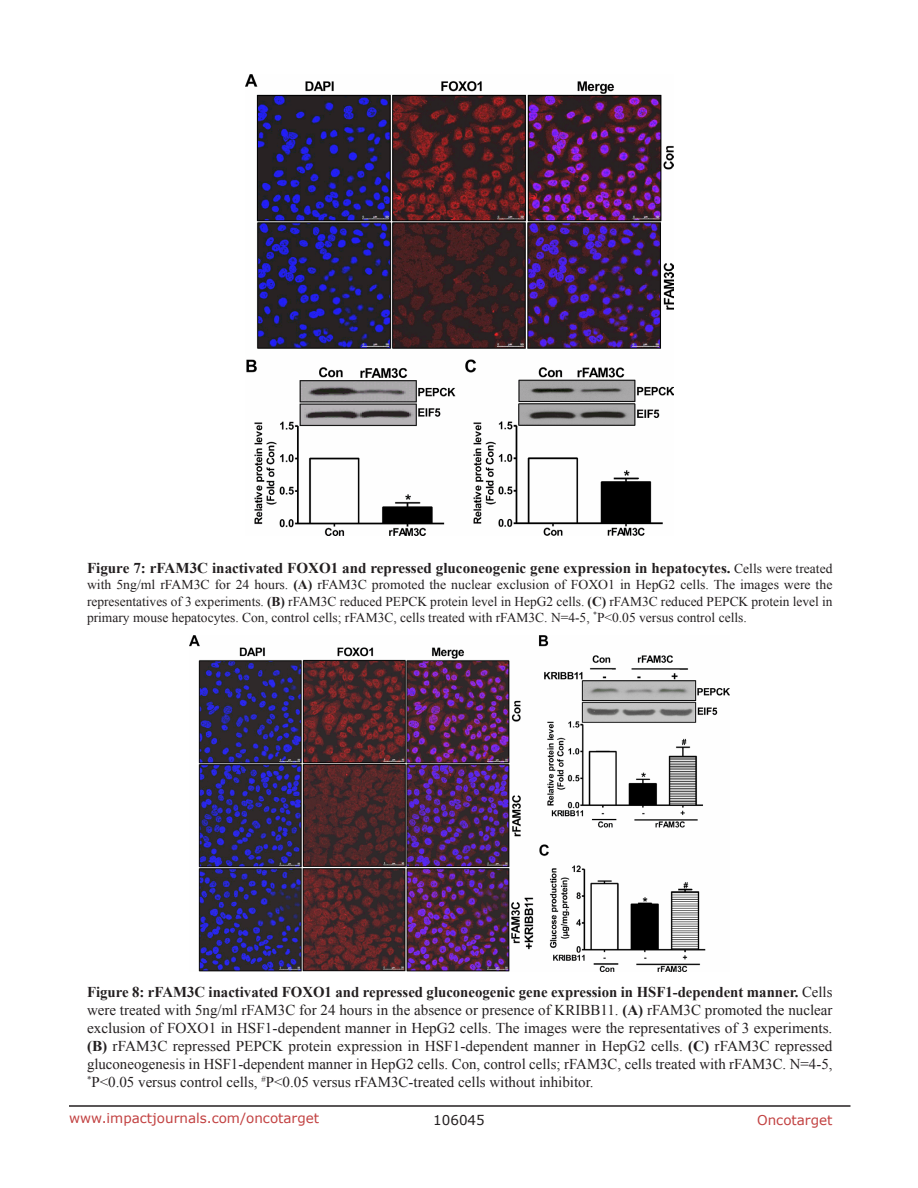
<style>
.page{position:relative;width:918px;height:1188px;background:#fff}
.page>*{position:absolute;margin:0;border:0;box-sizing:border-box;transform-origin:0 0}
.BodyText{font:15px/18px "Times New Roman";color:#231f20;text-align:justify}
.BodyText-2{font:700 15px "Times New Roman";color:#231f20}
.BodyText-3{font:13.5px/16.2px "Times New Roman";color:#231f20;text-align:justify}
.t1{font:13.5px "Verdana";color:#c24141}
.t2{font:13.5px "Verdana";color:#231f20}
.s1{font-weight:400;font-size:13.5px}
.s2{font-weight:700}
</style>
<div class="page">
<hr style="left:69px;top:1105px;width:781px;height:2px;background:#231f20">
<img style="left:246px;top:75px;width:427px;height:461px">
<img style="left:190px;top:636px;width:540px;height:336px">
<p class="BodyText-2" style="left:87px;top:558px;width:747px">Figure 7: rFAM3C inactivated FOXO1 and repressed gluconeogenic gene expression in hepatocytes. <span class="s1">Cells were treated</span></p>
<p class="BodyText-3" style="left:87px;top:577px;width:747px">with 5ng/ml rFAM3C for 24 hours. <span class="s2">(A)</span> rFAM3C promoted the nuclear exclusion of FOXO1 in HepG2 cells. The images were the representatives of 3 experiments. <span class="s2">(B)</span> rFAM3C reduced PEPCK protein level in HepG2 cells. <span class="s2">(C)</span> rFAM3C reduced PEPCK protein level in primary mouse hepatocytes. Con, control cells; rFAM3C, cells treated with rFAM3C. N=4-5, <sup>*</sup>P&lt;0.05 versus control cells.</p>
<p class="BodyText" style="left:87px;top:983px;width:747px"><span class="s2">Figure 8: rFAM3C inactivated FOXO1 and repressed gluconeogenic gene expression in HSF1-dependent manner.</span> Cells were treated with 5ng/ml rFAM3C for 24 hours in the absence or presence of KRIBB11. <span class="s2">(A)</span> rFAM3C promoted the nuclear exclusion of FOXO1 in HSF1-dependent manner in HepG2 cells. The images were the representatives of 3 experiments. <span class="s2">(B)</span> rFAM3C repressed PEPCK protein expression in HSF1-dependent manner in HepG2 cells. <span class="s2">(C)</span> rFAM3C repressed gluconeogenesis in HSF1-dependent manner in HepG2 cells. Con, control cells; rFAM3C, cells treated with rFAM3C. N=4-5, <sup>*</sup>P&lt;0.05 versus control cells, <sup>#</sup>P&lt;0.05 versus rFAM3C-treated cells without inhibitor.</p>
<p class="t1" style="left:69px;top:1109px;width:252px">www.impactjournals.com/oncotarget</p>
<p class="t2" style="left:433px;top:1111px;width:53px">106045</p>
<p class="t1" style="left:757px;top:1111px;width:77px">Oncotarget</p>
</div>
